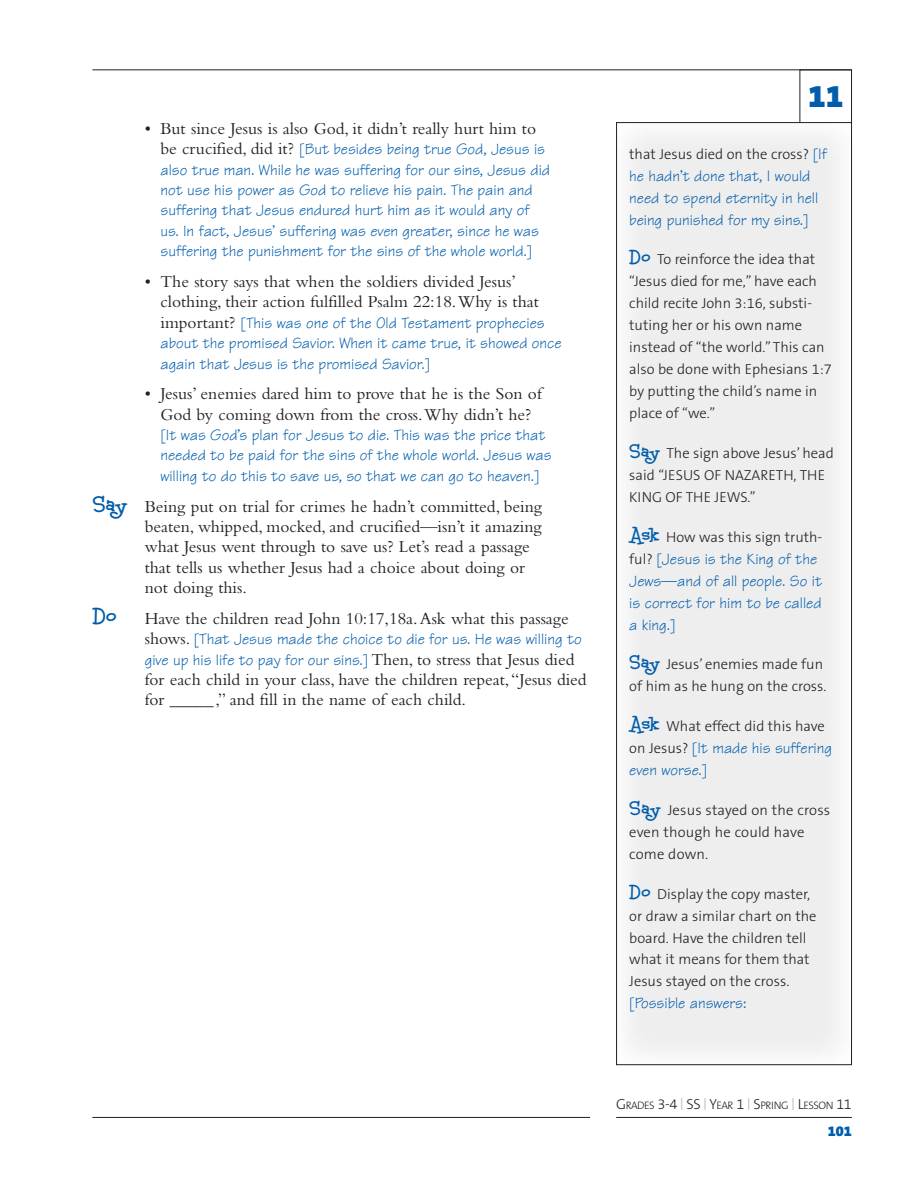
<style>
.page{position:relative;width:918px;height:1188px;background:#fff}
.page>*{position:absolute;margin:0;border:0;box-sizing:border-box;transform-origin:0 0}
.t1{font:900 31.95px "The Sans B9";color:#015dab}
.t2{font:17.4px/20.4px "Bembo";color:#231f20}
.t3{font:16.05px/20.4px "Tekton";color:#015dab}
.t4{font:300 14.55px/21.9px "The Sans B3";color:#231f20}
.t5{font:900 14.55px "The Sans B9";color:#015dab}
.t6{font:300 10.95px "The Sans B3";letter-spacing:-.045em;color:#231f20}
.s1{font-family:"Bembo";font-size:17.4px;color:#231f20}
.s2{font-family:"Malihini Tahitian BTN Bold";font-size:23.25px;color:#015dab}
.s3{font-family:"Tekton";font-weight:400;font-size:16.05px;color:#015dab}
.s4{font-family:"Malihini Tahitian BTN Bold";font-weight:400;font-size:20.4px;color:#015dab}
.s5{font-family:"The Sans B3";font-weight:300;font-size:14.55px;color:#231f20}
.s6{font-size:14.55px}
</style>
<div class="page">
<hr style="left:616px;top:1117px;width:236px;height:1px;background:#231f20">
<hr style="left:92px;top:1117px;width:498px;height:1px;background:#231f20">
<div style="left:800px;top:70px;width:52px;height:53px;border:1px solid #231f20"></div>
<hr style="left:92px;top:69px;width:760px;height:1px;background:#231f20">
<div style="left:616px;top:122px;width:236px;height:943px;border:1px solid #231f20"></div>
<p class="t2" style="left:145px;top:118px;width:393px">• But since Jesus is also God, it didn’t really hurt him to</p>
<p class="t3" style="left:160px;top:139px;width:391px"><span class="s1">be crucified, did it?</span> [But besides being true God, Jesus is also true man. While he was suffering for our sins, Jesus did not use his power as God to relieve his pain. The pain and suffering that Jesus endured hurt him as it would any of us. In fact, Jesus’ suffering was even greater, since he was suffering the punishment for the sins of the whole world.]</p>
<p class="t2" style="left:160px;top:271px;width:380px;text-indent:-16px">• The story says that when the soldiers divided Jesus’ clothing, their action fulfilled Psalm 22:18. Why is that</p>
<p class="t3" style="left:160px;top:313px;width:403px"><span class="s1">important?</span> [This was one of the Old Testament prophecies about the promised Savior. When it came true, it showed once again that Jesus is the promised Savior.]</p>
<p class="t2" style="left:145px;top:383px;width:398px;text-align:center">• Jesus’ enemies dared him to prove that he is the Son of<br>God by coming down from the cross. Why didn’t he?</p>
<p class="t3" style="left:160px;top:425px;width:393px">[It was God’s plan for Jesus to die. This was the price that needed to be paid for the sins of the whole world. Jesus was willing to do this to save us, so that we can go to heaven.]</p>
<p class="t2" style="left:145px;top:496px;width:399px;text-indent:-52px"><span class="s2">Say</span> Being put on trial for crimes he hadn’t committed, being beaten, whipped, mocked, and crucified—isn’t it amazing what Jesus went through to save us? Let’s read a passage that tells us whether Jesus had a choice about doing or not doing this.</p>
<p class="t2" style="left:92px;top:608px;width:478px"><span class="s2">Do</span> Have the children read John 10:17,18a. Ask what this passage</p>
<p class="t3" style="left:145px;top:629px;width:438px"><span class="s1">shows.</span> [That Jesus made the choice to die for us. He was willing to give up his life to pay for our sins.] <span class="s1">Then, to stress that Jesus died</span></p>
<p class="t2" style="left:145px;top:669px;width:443px">for each child in your class, have the children repeat, “Jesus died for _____,” and fill in the name of each child.</p>
<h1 class="t1" style="left:808px;top:79px;width:37px">11</h1>
<p class="t4" style="left:629px;top:144px;width:199px">that Jesus died on the cross? <span class="s3">[If</span></p>
<p class="t3" style="left:629px;top:165px;width:191px;line-height:21.8px">he hadn’t done that, I would need to spend eternity in hell being punished for my sins.]</p>
<p class="t4" style="left:629px;top:249px;width:204px"><span class="s4">Do</span> To reinforce the idea that “Jesus died for me,” have each child recite John 3:16, substi - tuting her or his own name instead of “the world.” This can also be done with Ephesians 1:7 by putting the child’s name in place of “we.”</p>
<p class="t4" style="left:629px;top:443px;width:206px"><span class="s4">Say</span> The sign above Jesus’ head said “JESUS OF NAZARETH, THE<br>KING OF THE JEWS.”</p>
<p class="t4" style="left:629px;top:526px;width:195px"><span class="s4">Ask</span> How was this sign truth -</p>
<p class="t3" style="left:629px;top:548px;width:194px;line-height:21.9px"><span class="s5">ful?</span> [Jesus is the King of the<br>Jews—and of all people. So it is correct for him to be called a king.]</p>
<p class="t4" style="left:629px;top:654px;width:199px"><span class="s4">Say</span> Jesus’ enemies made fun of him as he hung on the cross.</p>
<p class="t4" style="left:629px;top:716px;width:197px"><span class="s4">Ask</span> What effect did this have</p>
<p class="t3" style="left:629px;top:737px;width:204px;line-height:21.9px"><span class="s5">on Jesus?</span> [It made his suffering even worse.]</p>
<p class="t4" style="left:629px;top:800px;width:202px"><span class="s4">Say</span> Jesus stayed on the cross even though he could have come down.</p>
<p class="t4" style="left:629px;top:883px;width:189px"><span class="s4">Do</span> Display the copy master, or draw a similar chart on the board. Have the children tell what it means for them that<br>Jesus stayed on the cross.</p>
<p class="t3" style="left:629px;top:993px;width:119px">[Possible answers:</p>
<p class="t6" style="left:616px;top:1100px;width:237px"><span class="s6">G</span>RADES <span class="s6">3-4</span> <sup>|</sup> <span class="s6">SS</span> <sup>|</sup> <span class="s6">Y</span>EAR <span class="s6">1</span> <sup>|</sup> <span class="s6">S</span>PRING <sup>|</sup> <span class="s6">L</span>ESSON <span class="s6">11</span></p>
<p class="t5" style="left:828px;top:1123px;width:26px">101</p>
</div>
